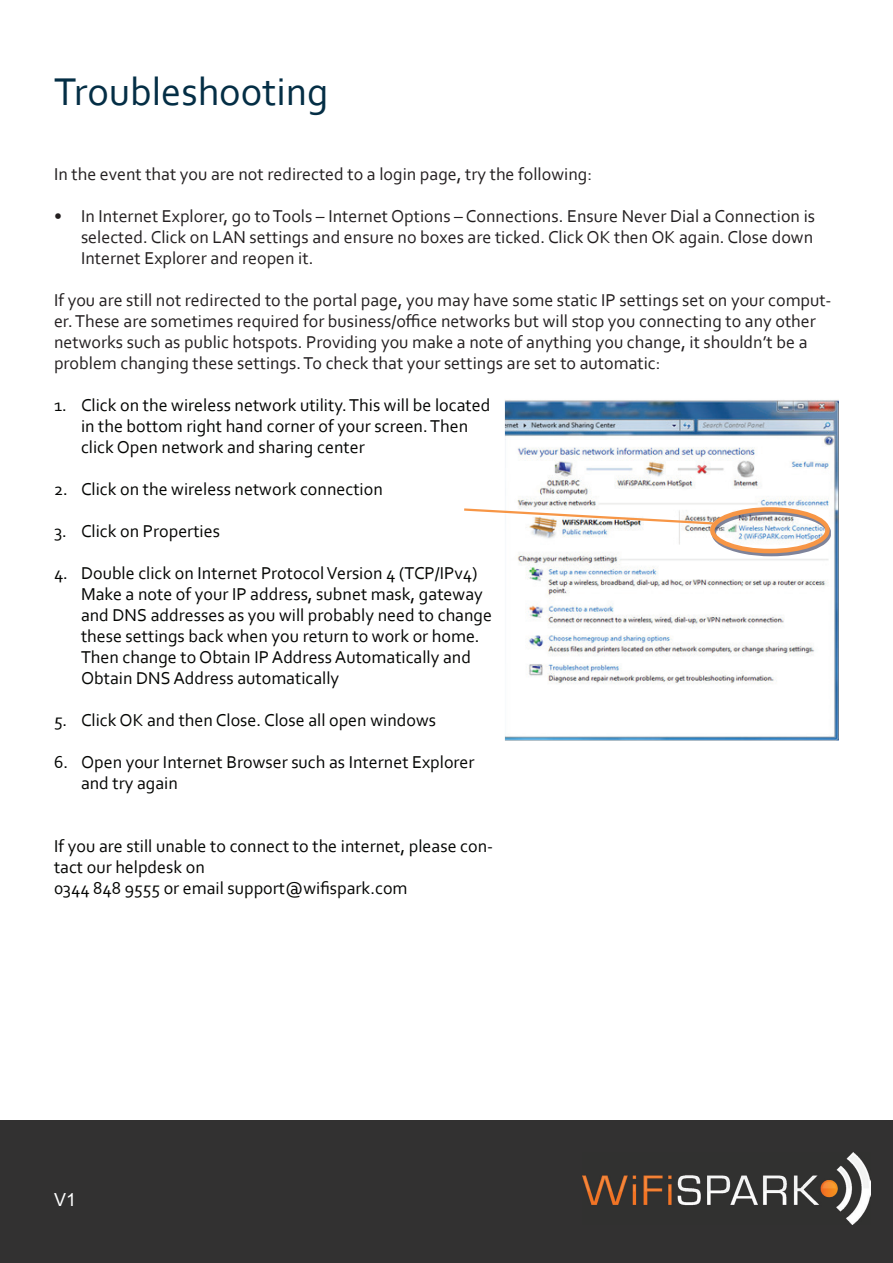
<style>
.page{position:relative;width:893px;height:1263px;background:#fff}
.page>*{position:absolute;margin:0;border:0;box-sizing:border-box;transform-origin:0 0}
.t1{font:40.5px "Corbel";color:#042e45}
.t2{font:18px/21px "Corbel";color:#040503}
.t3{font:18px/21px "Corbel";color:#231f20;text-align:justify}
.t4{font:18px "Arial";color:#fff}
</style>
<div class="page">
<div style="left:0;top:1120px;width:893px;height:143px;background:#323131"></div>
<img style="left:583px;top:1153px;width:288px;height:72px">
<img style="left:505px;top:399px;width:334px;height:341px">
<img style="left:714px;top:510px;width:117px;height:46px">
<div style="left:710px;top:507px;width:120px;height:46px;border:5px solid #f79646;border-radius:50%"></div>
<svg style="left:464px;top:421px;width:250px;height:191px"></svg>
<h1 class="t1" style="left:54px;top:66px;width:276px">Troubleshooting</h1>
<p class="t3" style="left:54px;top:163px;width:540px">In the event that you are not redirected to a login page, try the following:</p>
<p class="t3" style="left:81px;top:205px;width:736px;text-indent:-27px">• In Internet Explorer, go to Tools – Internet Options – Connections. Ensure Never Dial a Connection is selected. Click on LAN settings and ensure no boxes are ticked. Click OK then OK again. Close down Internet Explorer and reopen it.</p>
<p class="t3" style="left:54px;top:289px;width:779px;text-align:left">If you are still not redirected to the portal page, you may have some static IP settings set on your comput&shy;er. These are sometimes required for business/office networks but will stop you connecting to any other networks such as public hotspots. Providing you make a note of anything you change, it shouldn’t be a problem changing these settings. To check that your settings are set to automatic:</p>
<p class="t2" style="left:81px;top:394px;width:411px;text-indent:-27px">1. Click on the wireless network utility. This will be located in the bottom right hand corner of your screen. Then click Open network and sharing center</p>
<p class="t2" style="left:54px;top:478px;width:330px">2. Click on the wireless network connection</p>
<p class="t2" style="left:54px;top:520px;width:167px">3. Click on Properties</p>
<p class="t2" style="left:81px;top:562px;width:413px;text-indent:-27px">4. Double click on Internet Protocol Version 4 (TCP/IPv4)<br>Make a note of your IP address, subnet mask, gateway and DNS addresses as you will probably need to change these settings back when you return to work or home.<br>Then change to Obtain IP Address Automatically and Obtain DNS Address automatically</p>
<p class="t2" style="left:54px;top:709px;width:384px">5. Click OK and then Close. Close all open windows</p>
<p class="t2" style="left:81px;top:751px;width:395px;text-indent:-27px">6. Open your Internet Browser such as Internet Explorer and try again</p>
<p class="t2" style="left:54px;top:835px;width:441px">If you are still unable to connect to the internet, please con&shy;tact our helpdesk on<br>0344 848 9555 or email support@wifispark.com</p>
<p class="t4" style="left:54px;top:1188px;width:24px">V1</p>
</div>
